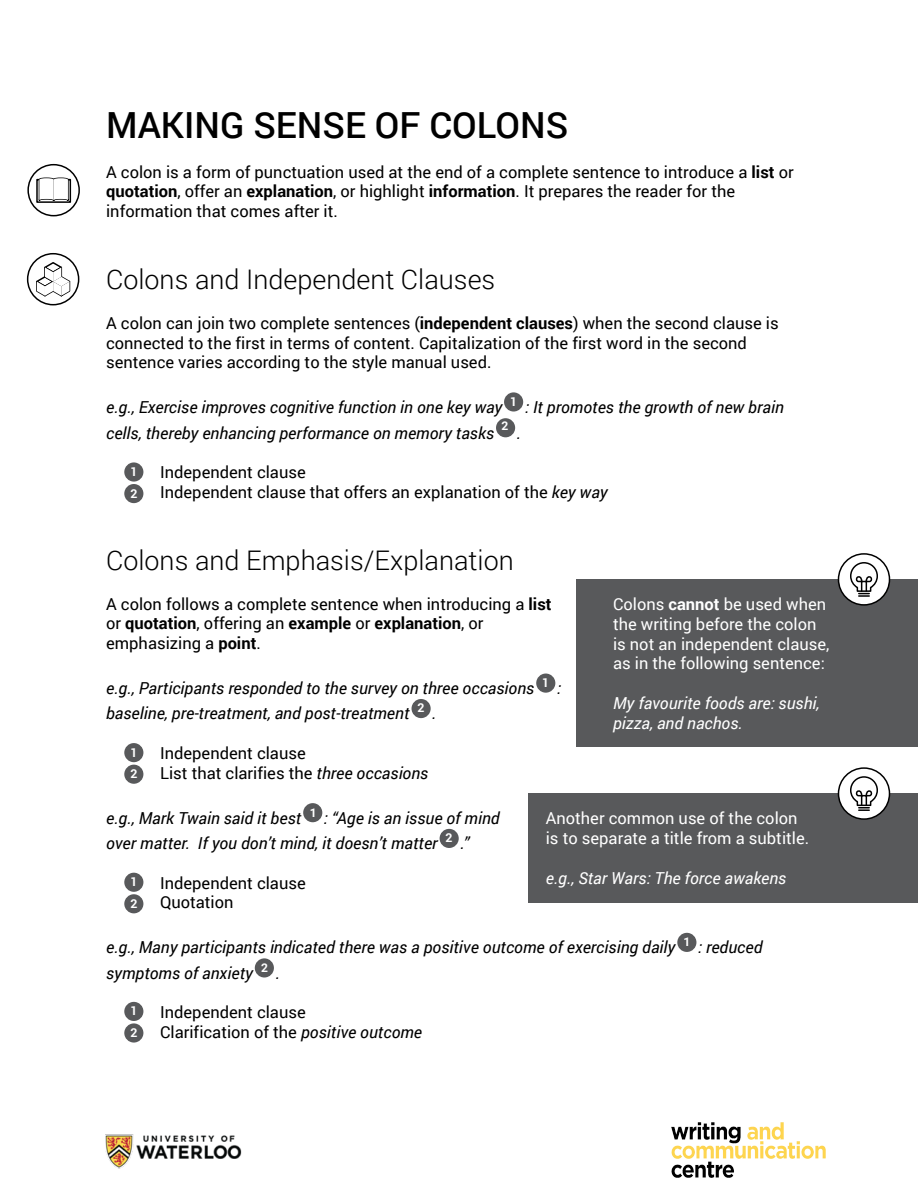
<style>
.page{position:relative;width:918px;height:1188px;background:#fff}
.page>*{position:absolute;margin:0;border:0;box-sizing:border-box;transform-origin:0 0}
.t1{font:500 36px "Roboto";color:#000}
.t2{font:300 27px "Roboto";color:#000}
.t3{font:16.5px/19.8px "Roboto";color:#000}
.t4{font:italic 16.5px/25.2px "Roboto";color:#000}
.t5{font:16.5px/19.8px "Roboto";color:#fff}
.t6{font:italic 16.5px/19.8px "Roboto";color:#fff}
.t7{font:700 12.3px/25.2px "Roboto";color:#fff;text-align:center}
.t8{font:700 12px "Roboto";color:#fff}
.s1{font-weight:700}
.s2{font-weight:400;font-style:italic;font-size:16.5px;color:#000}
.s3{font-style:italic}
</style>
<div class="page">
<div style="left:576px;top:579px;width:342px;height:168px;background:#58595b"></div>
<div style="left:27px;top:164px;width:53px;height:52px;border:2px solid #000;border-radius:50%"></div>
<div style="left:27px;top:253px;width:52px;height:52px;border:2px solid #000;border-radius:50%"></div>
<div style="left:36px;top:179px;width:35px;height:24px;border:2px solid #000"></div>
<svg style="left:38px;top:177px;width:31px;height:25px"></svg>
<svg style="left:35px;top:261px;width:37px;height:37px"></svg>
<div style="left:504px;top:392px;width:19px;height:20px;background:#58595b;border-radius:50%"></div>
<div style="left:496px;top:418px;width:19px;height:19px;background:#58595b;border-radius:50%"></div>
<div style="left:124px;top:462px;width:19px;height:20px;background:#58595b;border-radius:50%"></div>
<div style="left:124px;top:484px;width:19px;height:19px;background:#58595b;border-radius:50%"></div>
<div style="left:536px;top:674px;width:19px;height:19px;background:#58595b;border-radius:50%"></div>
<div style="left:412px;top:699px;width:19px;height:19px;background:#58595b;border-radius:50%"></div>
<div style="left:124px;top:743px;width:19px;height:19px;background:#58595b;border-radius:50%"></div>
<div style="left:124px;top:765px;width:19px;height:19px;background:#58595b;border-radius:50%"></div>
<div style="left:303px;top:803px;width:19px;height:19px;background:#58595b;border-radius:50%"></div>
<div style="left:440px;top:829px;width:19px;height:19px;background:#58595b;border-radius:50%"></div>
<div style="left:124px;top:873px;width:19px;height:19px;background:#58595b;border-radius:50%"></div>
<div style="left:124px;top:894px;width:19px;height:19px;background:#58595b;border-radius:50%"></div>
<div style="left:528px;top:794px;width:390px;height:109px;background:#58595b"></div>
<div style="left:677px;top:933px;width:19px;height:19px;background:#58595b;border-radius:50%"></div>
<div style="left:255px;top:958px;width:19px;height:20px;background:#58595b;border-radius:50%"></div>
<div style="left:124px;top:1002px;width:19px;height:19px;background:#58595b;border-radius:50%"></div>
<div style="left:124px;top:1023px;width:19px;height:20px;background:#58595b;border-radius:50%"></div>
<div style="left:838px;top:554px;width:52px;height:51px;background:#fff;border-radius:50%"></div>
<div style="left:838px;top:553px;width:52px;height:53px;border:2px solid #000;border-radius:50%"></div>
<svg style="left:850px;top:562px;width:28px;height:35px"></svg>
<div style="left:838px;top:768px;width:52px;height:51px;background:#fff;border-radius:50%"></div>
<div style="left:838px;top:767px;width:52px;height:53px;border:2px solid #000;border-radius:50%"></div>
<svg style="left:850px;top:776px;width:28px;height:35px"></svg>
<img style="left:105px;top:1134px;width:137px;height:35px">
<img style="left:672px;top:1123px;width:153px;height:55px">
<h1 class="t1" style="left:106px;top:100px;width:464px">MAKING SENSE OF COLONS</h1>
<p class="t3" style="left:106px;top:161px;width:689px">A colon is a form of punctuation used at the end of a complete sentence to introduce a <span class="s1">list</span> or <span class="s1">quotation</span>, offer an <span class="s1">explanation</span>, or highlight <span class="s1">information</span>. It prepares the reader for the information that comes after it.</p>
<h2 class="t2" style="left:106px;top:261px;width:391px">Colons and Independent Clauses</h2>
<p class="t3" style="left:106px;top:312px;width:674px">A colon can join two complete sentences (<span class="s1">independent clauses</span>) when the second clause is connected to the first in terms of content. Capitalization of the first word in the second sentence varies according to the style manual used.</p>
<p class="t4" style="left:106px;top:394px;width:398px">e.g., Exercise improves cognitive function in one key way</p>
<p class="t4" style="left:525px;top:394px;width:260px">: It promotes the growth of new brain</p>
<p class="t4" style="left:106px;top:420px;width:390px">cells, thereby enhancing performance on memory tasks</p>
<p class="t7" style="left:502px;top:389px;width:21px">1<br>2 <span class="s2">.</span></p>
<p class="t8" style="left:502px;top:418px;width:8px">2</p>
<p class="t7" style="left:131px;top:458px;width:9px">1</p>
<p class="t3" style="left:160px;top:462px;width:147px">Independent clause</p>
<p class="t7" style="left:131px;top:480px;width:9px">2</p>
<p class="t3" style="left:160px;top:482px;width:449px">Independent clause that offers an explanation of the <span class="s3">key way</span></p>
<h2 class="t2" style="left:106px;top:542px;width:409px">Colons and Emphasis/Explanation</h2>
<p class="t3" style="left:106px;top:593px;width:447px">A colon follows a complete sentence when introducing a <span class="s1">list </span>or <span class="s1">quotation</span>, offering an <span class="s1">example</span> or <span class="s1">explanation</span>, or emphasizing a <span class="s1">point</span>.</p>
<p class="t4" style="left:106px;top:675px;width:457px">e.g., Participants responded to the survey on three occasions <sup>1</sup> : baseline, pre-treatment, and post-treatment <sup>2</sup> .</p>
<p class="t7" style="left:131px;top:739px;width:9px">1</p>
<p class="t3" style="left:160px;top:743px;width:147px">Independent clause</p>
<p class="t7" style="left:131px;top:761px;width:9px">2</p>
<p class="t3" style="left:160px;top:762px;width:270px">List that clarifies the <span class="s3">three occasions</span></p>
<p class="t4" style="left:106px;top:805px;width:395px">e.g., Mark Twain said it best <sup>1</sup> : “Age is an issue of mind over matter. If you don’t mind, it doesn’t matter <sup>2</sup> .”</p>
<p class="t7" style="left:131px;top:869px;width:9px">1</p>
<p class="t3" style="left:160px;top:872px;width:147px">Independent clause</p>
<p class="t7" style="left:131px;top:890px;width:9px">2</p>
<p class="t3" style="left:160px;top:892px;width:75px">Quotation</p>
<p class="t5" style="left:613px;top:594px;width:218px">Colons <span class="s1">cannot</span> be used when the writing before the colon is not an independent clause, as in the following sentence:</p>
<p class="t6" style="left:613px;top:693px;width:208px">My favourite foods are: sushi, pizza, and nachos.</p>
<p class="t8" style="left:310px;top:804px;width:8px">1</p>
<p class="t5" style="left:546px;top:808px;width:265px">Another common use of the colon is to separate a title from a subtitle.</p>
<p class="t6" style="left:546px;top:867px;width:242px">e.g., Star Wars: The force awakens</p>
<p class="t8" style="left:684px;top:933px;width:8px">1</p>
<p class="t4" style="left:106px;top:934px;width:658px">e.g., Many participants indicated there was a positive outcome of exercising daily <sup>1</sup> : reduced symptoms of anxiety <sup>2</sup> .</p>
<p class="t7" style="left:131px;top:998px;width:9px">1</p>
<p class="t3" style="left:160px;top:1002px;width:147px">Independent clause</p>
<p class="t7" style="left:131px;top:1019px;width:9px">2</p>
<p class="t3" style="left:160px;top:1022px;width:264px">Clarification of the <span class="s3">positive outcome</span></p>
<p class="t8" style="left:261px;top:959px;width:8px">2</p>
</div>
